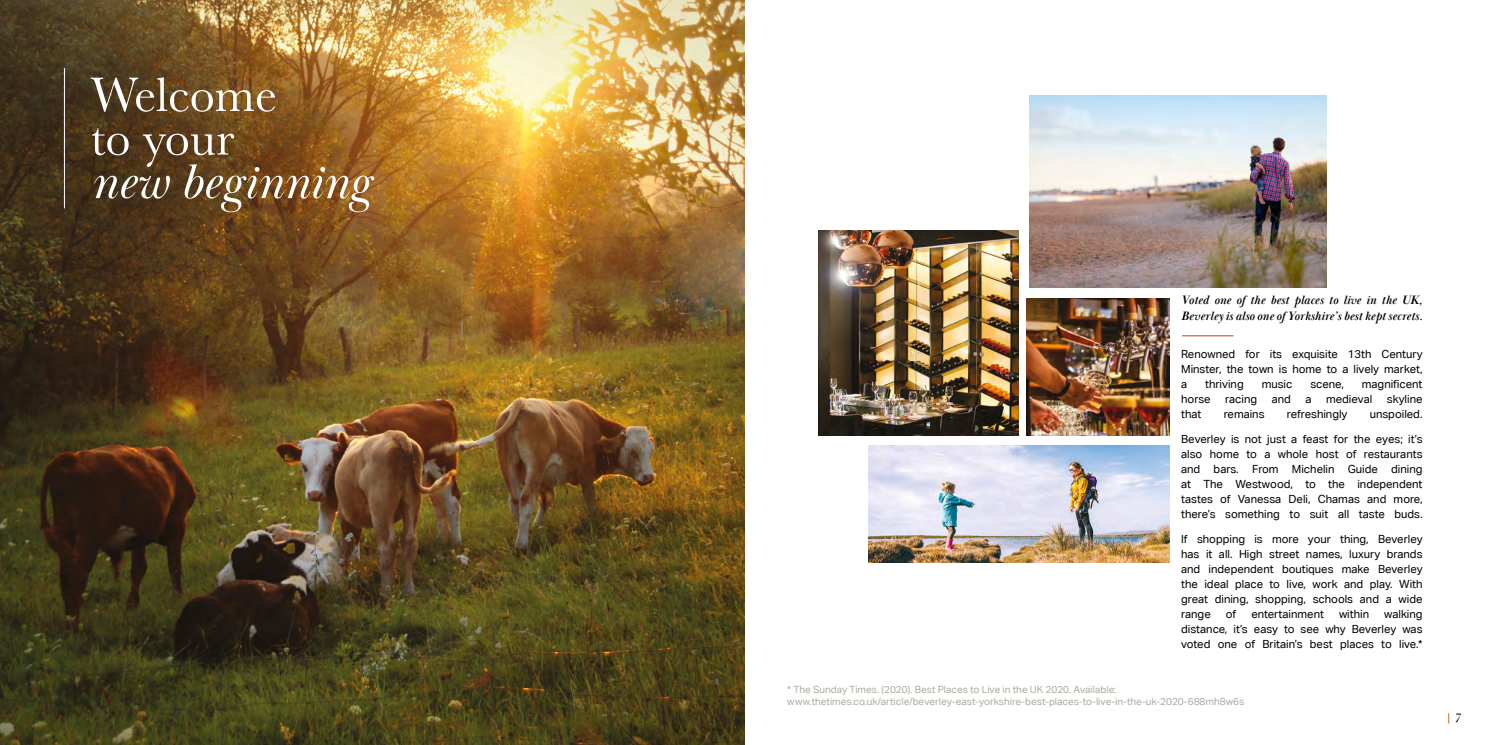
<style>
.page{position:relative;width:1489px;height:745px;background:#fff}
.page>*{position:absolute;margin:0;border:0;box-sizing:border-box;transform-origin:0 0}
.t1{font:50.25px "Baskerville";color:#fff}
.t2{font:italic 50.25px "Baskerville Display PT";color:#fff}
.t3{font:italic 700 12.5px/15.5px "Baskerville Display PT";color:#000}
.t4{font:italic 12.5px "Baskerville Display PT";color:#000}
.t5{font:11.25px/15px "Aktiv Grotesk Corp";color:#000;text-align:justify}
.t6{font:10px/12.5px "Aktiv Grotesk Corp";color:#b0aaa4}
</style>
<div class="page">
<img style="left:1026px;top:298px;width:143px;height:136px">
<img style="left:0;top:0;width:744px;height:744px">
<hr style="left:64px;top:68px;width:1px;height:140px;background:#fff">
<img style="left:818px;top:231px;width:200px;height:203px">
<img style="left:1029px;top:95px;width:296px;height:192px">
<img style="left:868px;top:445px;width:301px;height:117px">
<hr style="left:1181px;top:335px;width:52px;height:1px;background:#bf7138">
<h1 class="t1" style="left:91px;top:63px;width:188px">Welcome</h1>
<h1 class="t1" style="left:91px;top:106px;width:145px">to your</h1>
<h1 class="t2" style="left:91px;top:153px;width:280px">new beginning</h1>
<p class="t3" style="left:1181px;top:293px;width:243px">Voted one of the best places to live in the UK,<br>Beverley is also one of Yorkshire’s best kept secrets.</p>
<p class="t5" style="left:1181px;top:346px;width:243px">Renowned for its exquisite 13th Century Minster, the town is home to a lively market, a</p>
<p class="t5" style="left:1205px;top:376px;width:40px">thriving</p>
<p class="t5" style="left:1261px;top:376px;width:32px">music</p>
<p class="t5" style="left:1310px;top:376px;width:35px">scene,</p>
<p class="t5" style="left:1361px;top:376px;width:62px">magnificent</p>
<p class="t5" style="left:1181px;top:391px;width:31px">horse</p>
<p class="t5" style="left:1225px;top:391px;width:33px">racing</p>
<p class="t5" style="left:1271px;top:391px;width:21px">and</p>
<p class="t5" style="left:1305px;top:391px;width:8px">a</p>
<p class="t5" style="left:1325px;top:391px;width:48px">medieval</p>
<p class="t5" style="left:1386px;top:391px;width:37px">skyline</p>
<p class="t5" style="left:1181px;top:406px;width:22px">that</p>
<p class="t5" style="left:1223px;top:406px;width:42px">remains</p>
<p class="t5" style="left:1286px;top:406px;width:62px">refreshingly</p>
<p class="t5" style="left:1369px;top:406px;width:54px">unspoiled.</p>
<p class="t5" style="left:1181px;top:431px;width:243px">Beverley is not just a feast for the eyes; it’s also home to a whole host of restaurants and bars. From Michelin Guide dining at The Westwood, to the independent tastes of Vanessa Deli, Chamas and more, there’s something to suit all taste buds.</p>
<p class="t5" style="left:1181px;top:531px;width:243px">If shopping is more your thing, Beverley has it all. High street names, luxury brands and independent boutiques make Beverley the ideal place to live, work and play. With great dining, shopping, schools and a wide range</p>
<p class="t5" style="left:1225px;top:606px;width:12px">of</p>
<p class="t5" style="left:1251px;top:606px;width:74px">entertainment</p>
<p class="t5" style="left:1338px;top:606px;width:32px">within</p>
<p class="t5" style="left:1181px;top:606px;width:243px;text-indent:203px">walking distance, it’s easy to see why Beverley was voted one of Britain’s best places to live.*</p>
<p class="t6" style="left:787px;top:682px;width:458px">* The Sunday Times. (2020). Best Places to Live in the UK 2020. Available: www.thetimes.co.uk/article/beverley-east-yorkshire-best-places-to-live-in-the-uk-2020-688mh8w6s</p>
<p class="t4" style="left:1453px;top:710px;width:7px">7</p>
</div>
